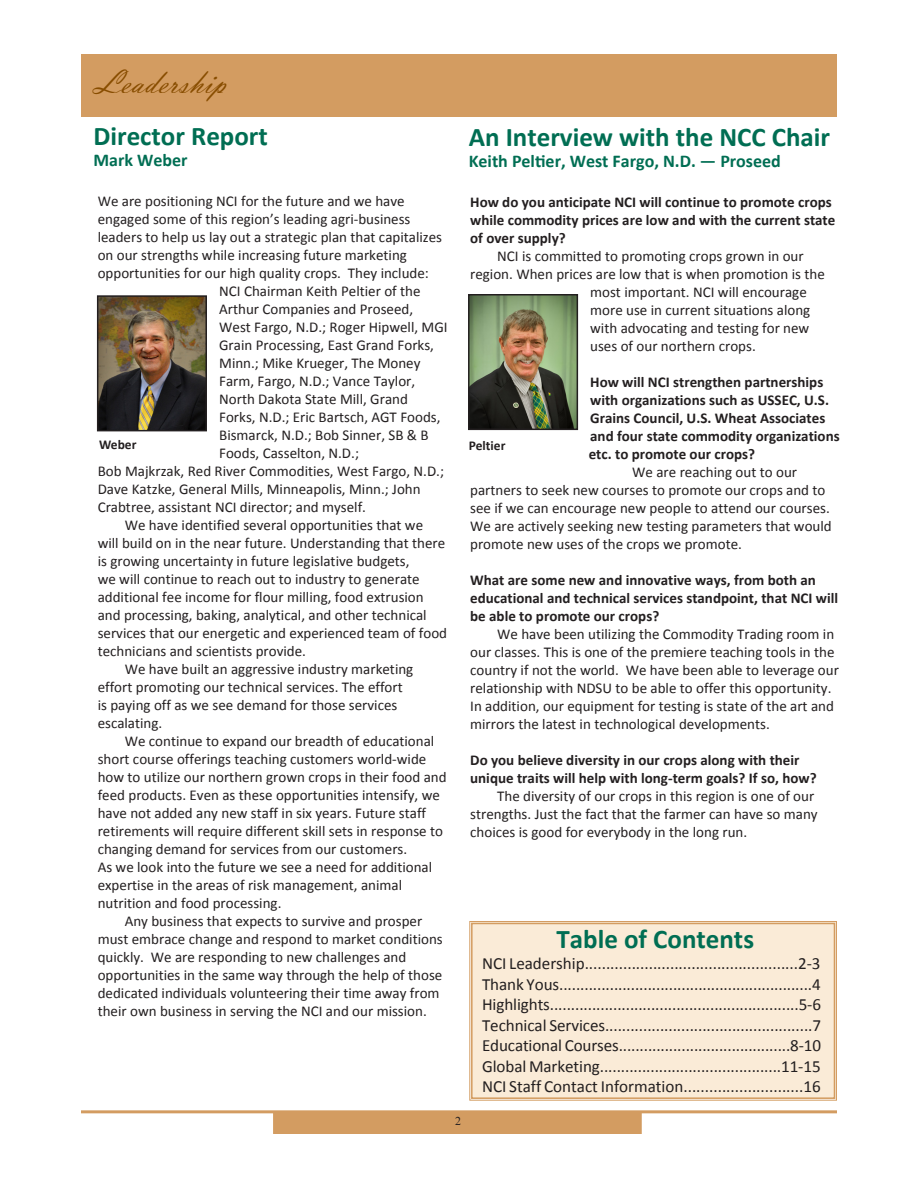
<style>
.page{position:relative;width:918px;height:1188px;background:#fff}
.page>*{position:absolute;margin:0;border:0;box-sizing:border-box;transform-origin:0 0}
.t1{font:36px "Vladimir Script";color:#884d00}
.t2{font:700 27px "Calibri";color:#006e53}
.t3{font:700 18px "Calibri";color:#006e53}
.t4{font:17.1px/20.5px "Calibri";letter-spacing:-.005em;color:#231f20}
.t5{font:15px/18px "Calibri";color:#231f20}
.t6{font:700 15px/18px "Calibri";color:#231f20}
.t7{font:700 13.5px "Calibri";color:#231f20}
.t8{font:12px "Times New Roman";color:#231f20}
</style>
<div class="page">
<div style="left:81px;top:54px;width:756px;height:62px;background:#d39c61"></div>
<div style="left:273px;top:1112px;width:369px;height:22px;background:#d39c61"></div>
<hr style="left:81px;top:1110px;width:756px;height:3px;background:#d39c61">
<div style="left:469px;top:921px;width:368px;height:180px;background:#faebd7"></div>
<div style="left:471px;top:923px;width:364px;height:176px;border:2px solid #d39c61"></div>
<img style="left:471px;top:297px;width:104px;height:130px">
<div style="left:468px;top:294px;width:110px;height:136px;border:2px solid #231f20"></div>
<img style="left:100px;top:298px;width:104px;height:130px">
<div style="left:97px;top:295px;width:110px;height:136px;border:2px solid #231f20"></div>
<p class="t1" style="left:96px;top:60px;width:132px">Leadership</p>
<p class="t2" style="left:93px;top:118px;width:176px">Director Report</p>
<p class="t3" style="left:93px;top:149px;width:96px">Mark Weber</p>
<p class="t5" style="left:98px;top:192px;width:308px">We are positioning NCI for the future and we have</p>
<p class="t5" style="left:98px;top:210px;width:314px">engaged some of this region’s leading agri-business</p>
<p class="t5" style="left:98px;top:228px;width:346px">leaders to help us lay out a strategic plan that capitalizes</p>
<p class="t5" style="left:98px;top:246px;width:311px">on our strengths while increasing future marketing</p>
<p class="t5" style="left:98px;top:264px;width:333px">opportunities for our high quality crops. They include:</p>
<p class="t5" style="left:219px;top:282px;width:203px">NCI Chairman Keith Peltier of the</p>
<p class="t5" style="left:219px;top:300px;width:195px">Arthur Companies and Proseed,</p>
<p class="t5" style="left:219px;top:318px;width:230px">West Fargo, N.D.; Roger Hipwell, MGI</p>
<p class="t5" style="left:219px;top:336px;width:216px">Grain Processing, East Grand Forks,</p>
<p class="t5" style="left:219px;top:354px;width:203px">Minn.; Mike Krueger, The Money</p>
<p class="t5" style="left:219px;top:372px;width:198px">Farm, Fargo, N.D.; Vance Taylor,</p>
<p class="t5" style="left:219px;top:390px;width:190px">North Dakota State Mill, Grand</p>
<p class="t5" style="left:219px;top:408px;width:223px">Forks, N.D.; Eric Bartsch, AGT Foods,</p>
<p class="t5" style="left:219px;top:426px;width:211px">Bismarck, N.D.; Bob Sinner, SB &amp; B</p>
<p class="t5" style="left:219px;top:444px;width:141px">Foods, Casselton, N.D.;</p>
<p class="t5" style="left:98px;top:462px;width:348px">Bob Majkrzak, Red River Commodities, West Fargo, N.D.;<br>Dave Katzke, General Mills, Minneapolis, Minn.; John<br>Crabtree, assistant NCI director; and myself.</p>
<p class="t5" style="left:98px;top:516px;width:351px;text-indent:27px">We have identified several opportunities that we will build on in the near future. Understanding that there is growing uncertainty in future legislative budgets,<br>we will continue to reach out to industry to generate additional fee income for flour milling, food extrusion and processing, baking, analytical, and other technical services that our energetic and experienced team of food technicians and scientists provide.</p>
<p class="t5" style="left:98px;top:660px;width:317px;text-indent:27px">We have built an aggressive industry marketing effort promoting our technical services. The effort is paying off as we see demand for those services escalating.</p>
<p class="t5" style="left:98px;top:732px;width:351px;text-indent:27px">We continue to expand our breadth of educational short course offerings teaching customers world-wide how to utilize our northern grown crops in their food and feed products. Even as these opportunities intensify, we have not added any new staff in six years. Future staff retirements will require different skill sets in response to changing demand for services from our customers.</p>
<p class="t5" style="left:98px;top:858px;width:336px">As we look into the future we see a need for additional expertise in the areas of risk management, animal nutrition and food processing.</p>
<p class="t5" style="left:98px;top:912px;width:347px;text-indent:27px">Any business that expects to survive and prosper must embrace change and respond to market conditions quickly. We are responding to new challenges and opportunities in the same way through the help of those dedicated individuals volunteering their time away from their own business in serving the NCI and our mission.</p>
<p class="t7" style="left:99px;top:436px;width:39px">Weber</p>
<p class="t2" style="left:469px;top:119px;width:363px">An Interview with the NCC Chair</p>
<p class="t3" style="left:469px;top:150px;width:314px">Keith Peltier, West Fargo, N.D. — Proseed</p>
<p class="t6" style="left:470px;top:193px;width:367px">How do you anticipate NCI will continue to promote crops while commodity prices are low and with the current state of over supply?</p>
<p class="t5" style="left:497px;top:247px;width:308px">NCI is committed to promoting crops grown in our</p>
<p class="t5" style="left:470px;top:265px;width:356px">region. When prices are low that is when promotion is the</p>
<p class="t5" style="left:590px;top:283px;width:218px">most important. NCI will encourage</p>
<p class="t5" style="left:590px;top:301px;width:222px">more use in current situations along</p>
<p class="t5" style="left:590px;top:319px;width:221px">with advocating and testing for new</p>
<p class="t5" style="left:590px;top:337px;width:167px">uses of our northern crops.</p>
<p class="t6" style="left:589px;top:373px;width:253px">How will NCI strengthen partnerships with organizations such as USSEC, U.S.<br>Grains Council, U.S. Wheat Associates and four state commodity organizations etc. to promote our crops?</p>
<p class="t5" style="left:470px;top:463px;width:363px;text-indent:162px">We are reaching out to our partners to seek new courses to promote our crops and to see if we can encourage new people to attend our courses.<br>We are actively seeking new testing parameters that would promote new uses of the crops we promote.</p>
<p class="t6" style="left:470px;top:571px;width:369px">What are some new and innovative ways, from both an educational and technical services standpoint, that NCI will be able to promote our crops?</p>
<p class="t5" style="left:470px;top:625px;width:370px;text-indent:27px">We have been utilizing the Commodity Trading room in our classes. This is one of the premiere teaching tools in the country if not the world. We have been able to leverage our relationship with NDSU to be able to offer this opportunity.<br>In addition, our equipment for testing is state of the art and mirrors the latest in technological developments.</p>
<p class="t6" style="left:470px;top:751px;width:348px">Do you believe diversity in our crops along with their unique traits will help with long-term goals? If so, how?</p>
<p class="t5" style="left:470px;top:787px;width:349px;text-indent:27px">The diversity of our crops in this region is one of our strengths. Just the fact that the farmer can have so many choices is good for everybody in the long run.</p>
<p class="t7" style="left:469px;top:436px;width:38px">Peltier</p>
<p class="t2" style="left:557px;top:922px;width:199px">Table of Contents</p>
<p class="t4" style="left:482px;top:953px;width:340px">NCI Leadership..................................................2-3<br>Thank Yous............................................................4</p>
<p class="t4" style="left:482px;top:994px;width:340px">Highlights...........................................................5-6</p>
<p class="t4" style="left:482px;top:1015px;width:341px">Technical Services.................................................7</p>
<p class="t4" style="left:482px;top:1035px;width:340px">Educational Courses.........................................8-10<br>Global Marketing...........................................11-15</p>
<p class="t4" style="left:482px;top:1076px;width:340px">NCI Staff Contact Information............................16</p>
<p class="t8" style="left:455px;top:1113px;width:7px">2</p>
</div>
